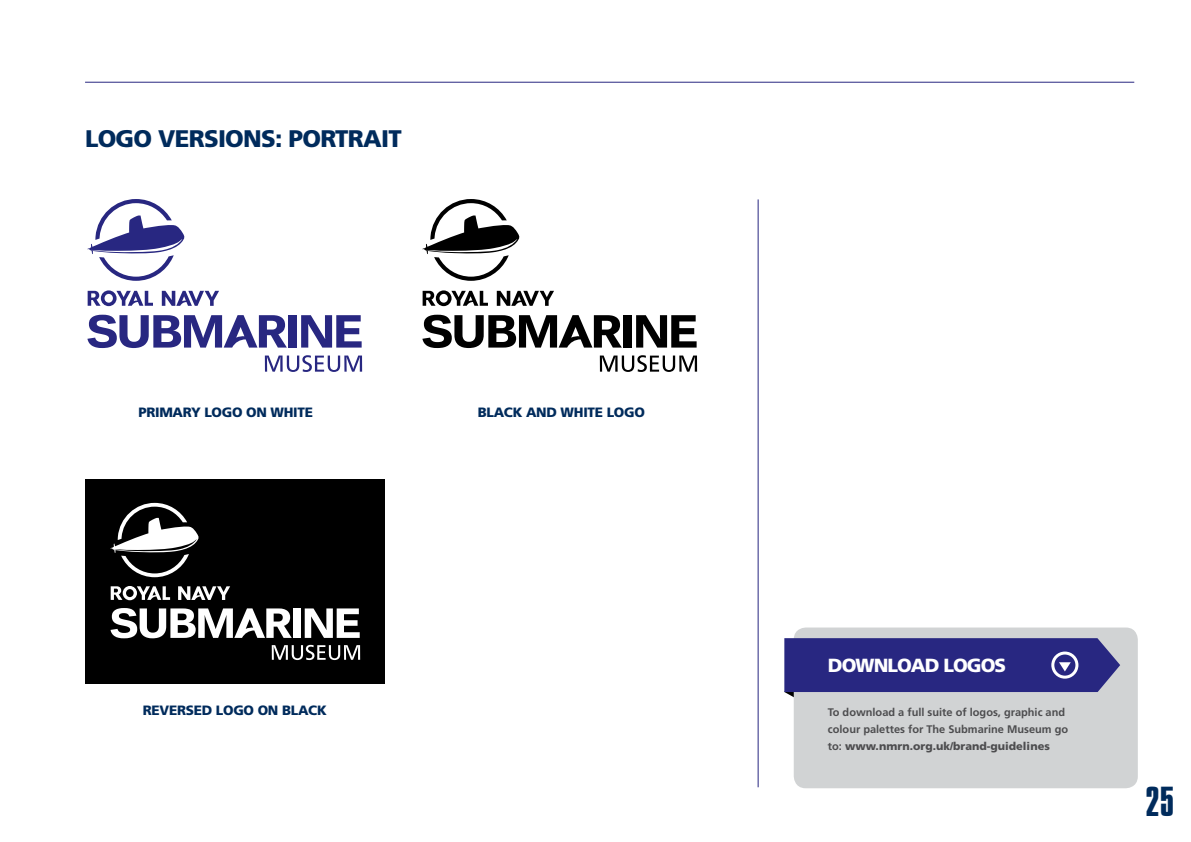
<style>
.page{position:relative;width:1191px;height:842px;background:#fff}
.page>*{position:absolute;margin:0;border:0;box-sizing:border-box;transform-origin:0 0}
.t1{font:44px "Compacta Rgl";color:#002b5c}
.Page_title{font:900 24px "Frutiger LT Std";letter-spacing:-.03em;color:#002b5c}
.Page_title-2{font:900 19px "Frutiger LT Std";letter-spacing:-.05em;color:#fff}
.Subheading{font:900 13.5px "Frutiger LT Std";letter-spacing:-.02em;color:#002b5c}
.t2{font:700 11px/17px "Frutiger LT Std";color:#4d4d4f}
.s1{font-weight:900}
</style>
<div class="page">
<svg style="left:265px;top:355px;width:97px;height:17px"></svg>
<div style="left:289px;top:315px;width:8px;height:33px;background:#282781"></div>
<svg style="left:301px;top:315px;width:61px;height:33px"></svg>
<svg style="left:87px;top:315px;width:200px;height:33px"></svg>
<svg style="left:88px;top:290px;width:65px;height:16px"></svg>
<svg style="left:162px;top:291px;width:57px;height:15px"></svg>
<svg style="left:87px;top:199px;width:98px;height:82px"></svg>
<div style="left:85px;top:479px;width:299px;height:205px;background:#000"></div>
<svg style="left:272px;top:645px;width:88px;height:15px"></svg>
<div style="left:293px;top:608px;width:8px;height:30px;background:#fff"></div>
<svg style="left:305px;top:608px;width:55px;height:30px"></svg>
<svg style="left:110px;top:608px;width:182px;height:30px"></svg>
<svg style="left:111px;top:586px;width:59px;height:14px"></svg>
<svg style="left:178px;top:586px;width:52px;height:14px"></svg>
<svg style="left:110px;top:503px;width:89px;height:74px"></svg>
<svg style="left:600px;top:355px;width:97px;height:17px"></svg>
<div style="left:624px;top:315px;width:8px;height:33px;background:#000"></div>
<svg style="left:636px;top:315px;width:60px;height:33px"></svg>
<svg style="left:422px;top:315px;width:200px;height:33px"></svg>
<svg style="left:422px;top:290px;width:66px;height:16px"></svg>
<svg style="left:497px;top:291px;width:57px;height:15px"></svg>
<svg style="left:422px;top:199px;width:98px;height:82px"></svg>
<hr style="left:85px;top:82px;width:1049px;height:1px;background:#282781">
<div style="left:793px;top:627px;width:344px;height:161px;background:#d1d3d4;border-radius:12px"></div>
<svg style="left:784px;top:638px;width:336px;height:68px"></svg>
<hr style="left:757px;top:199px;width:1px;height:588px;background:#282781">
<p class="Page_title" style="left:85px;top:124px;width:318px">LOGO VERSIONS: PORTRAIT</p>
<p class="Subheading" style="left:138px;top:404px;width:176px">PRIMARY LOGO ON WHITE</p>
<p class="Subheading" style="left:478px;top:404px;width:169px">BLACK AND WHITE LOGO</p>
<p class="Subheading" style="left:143px;top:702px;width:185px">REVERSED LOGO ON BLACK</p>
<p class="Page_title-2" style="left:828px;top:654px;width:180px">DOWNLOAD LOGOS</p>
<p class="t2" style="left:828px;top:704px;width:242px">To download a full suite of logos, graphic and colour palettes for The Submarine Museum go to: <span class="s1">www.nmrn.org.uk/brand-guidelines</span></p>
<h1 class="t1" style="left:1145px;top:772px;width:30px">25</h1>
</div>
